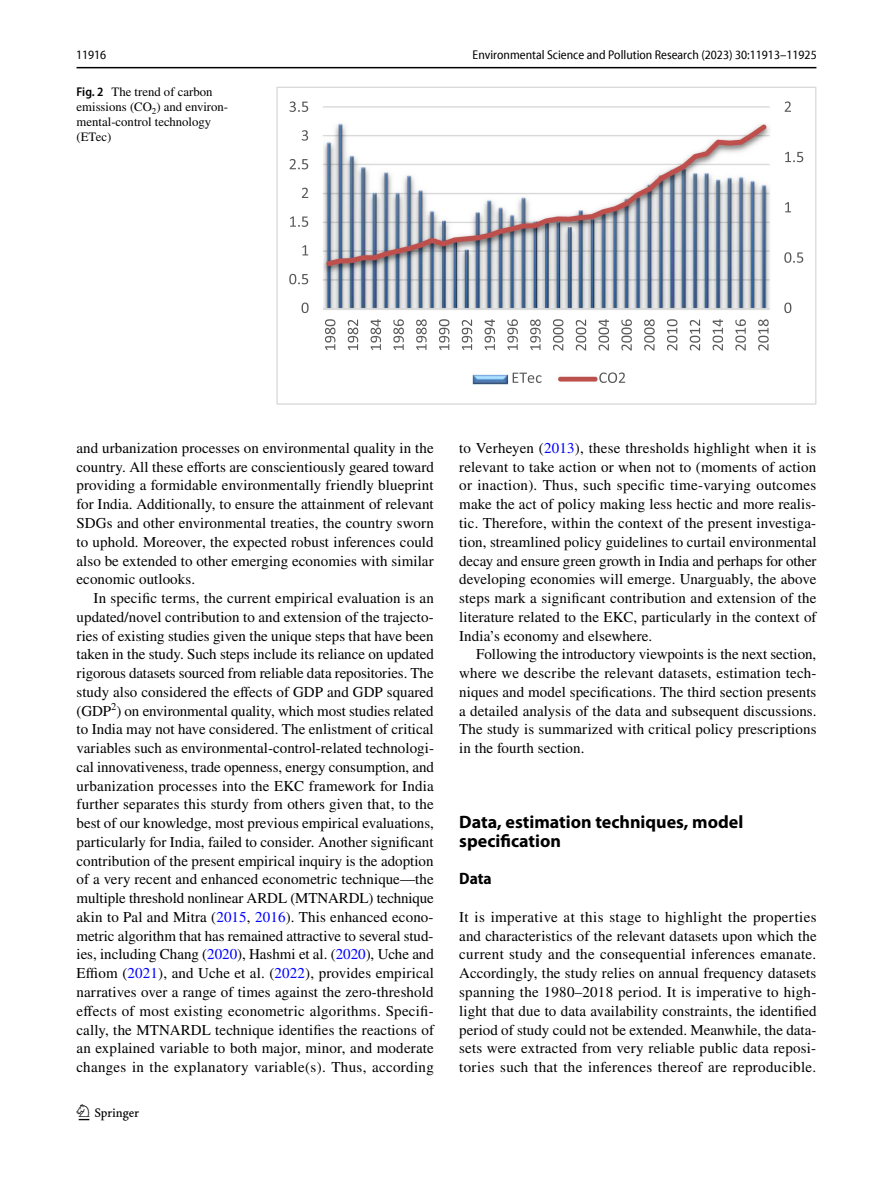
<style>
.page{position:relative;width:893px;height:1187px;background:#fff}
.page>*{position:absolute;margin:0;border:0;box-sizing:border-box;transform-origin:0 0}
.t1{font:22.5px "Springnew Regular 2";color:#000}
.t2{font:700 18px/18.8px "Myriad Pro";color:#000}
.t3{font:700 semi-condensed 16.5px "Myriad Pro";color:#000}
.t4{font:15px/18.8px "STIX";letter-spacing:.005em;color:#000;text-align:justify}
.t5{font:12.75px/15px "STIX";color:#000}
.t6{font:semi-condensed 12.75px "Myriad Pro Unic";color:#000}
.s1{font-family:"Myriad Pro";font-weight:600;font-stretch:semi-condensed}
.s2{color:#00f}
</style>
<div class="page">
<hr style="left:77px;top:67px;width:739px;height:1px;background:#000">
<svg style="left:276px;top:87px;width:540px;height:317px"></svg>
<p class="t6" style="left:76px;top:50px;width:32px">11916</p>
<p class="t6" style="left:473px;top:50px;width:346px">Environmental Science and Pollution Research (2023) 30:11913–11925</p>
<p class="t5" style="left:77px;top:85px;width:153px"><span class="s1">Fig. 2</span> The trend of carbon emissions (CO<sub>2</sub>) and environ&shy;mental-control technology (ETec)</p>
<p class="t4" style="left:77px;top:439px;width:359px">and urbanization processes on environmental quality in the country. All these efforts are conscientiously geared toward providing a formidable environmentally friendly blueprint for India. Additionally, to ensure the attainment of relevant SDGs and other environmental treaties, the country sworn to uphold. Moreover, the expected robust inferences could also be extended to other emerging economies with similar economic outlooks.</p>
<p class="t4" style="left:77px;top:589px;width:359px;text-indent:17px">In specific terms, the current empirical evaluation is an updated/novel contribution to and extension of the trajecto&shy;ries of existing studies given the unique steps that have been taken in the study. Such steps include its reliance on updated rigorous datasets sourced from reliable data repositories. The study also considered the effects of GDP and GDP squared (GDP<sup>2</sup>) on environmental quality, which most studies related to India may not have considered. The enlistment of critical variables such as environmental-control-related technologi&shy;cal innovativeness, trade openness, energy consumption, and urbanization processes into the EKC framework for India further separates this sturdy from others given that, to the best of our knowledge, most previous empirical evaluations, particularly for India, failed to consider. Another significant contribution of the present empirical inquiry is the adoption of a very recent and enhanced econometric technique—the multiple threshold nonlinear ARDL (MTNARDL) technique akin to Pal and Mitra (<span class="s2">2015</span>, <span class="s2">2016</span>). This enhanced econo&shy;metric algorithm that has remained attractive to several stud&shy;ies, including Chang (<span class="s2">2020</span>), Hashmi et al. (<span class="s2">2020</span>), Uche and Effiom (<span class="s2">2021</span>), and Uche et al. (<span class="s2">2022</span>), provides empirical narratives over a range of times against the zero-threshold effects of most existing econometric algorithms. Specifi&shy;cally, the MTNARDL technique identifies the reactions of an explained variable to both major, minor, and moderate changes in the explanatory variable(s). Thus, according</p>
<h1 class="t1" style="left:79px;top:1104px;width:62px">1 3</h1>
<p class="t4" style="left:459px;top:439px;width:359px">to Verheyen (<span class="s2">2013</span>), these thresholds highlight when it is relevant to take action or when not to (moments of action or inaction). Thus, such specific time-varying outcomes make the act of policy making less hectic and more realis&shy;tic. Therefore, within the context of the present investiga&shy;tion, streamlined policy guidelines to curtail environmental decay and ensure green growth in India and perhaps for other developing economies will emerge. Unarguably, the above steps mark a significant contribution and extension of the literature related to the EKC, particularly in the context of India’s economy and elsewhere.</p>
<p class="t4" style="left:459px;top:646px;width:359px;text-indent:17px">Following the introductory viewpoints is the next section, where we describe the relevant datasets, estimation tech&shy;niques and model specifications. The third section presents a detailed analysis of the data and subsequent discussions.<br>The study is summarized with critical policy prescriptions in the fourth section.</p>
<p class="t2" style="left:459px;top:812px;width:286px">Data, estimation techniques, model specification</p>
<p class="t3" style="left:459px;top:869px;width:34px">Data</p>
<p class="t4" style="left:459px;top:908px;width:359px">It is imperative at this stage to highlight the properties and characteristics of the relevant datasets upon which the current study and the consequential inferences emanate.<br>Accordingly, the study relies on annual frequency datasets spanning the 1980–2018 period. It is imperative to high&shy;light that due to data availability constraints, the identified period of study could not be extended. Meanwhile, the data&shy;sets were extracted from very reliable public data reposi&shy;tories such that the inferences thereof are reproducible.</p>
</div>
